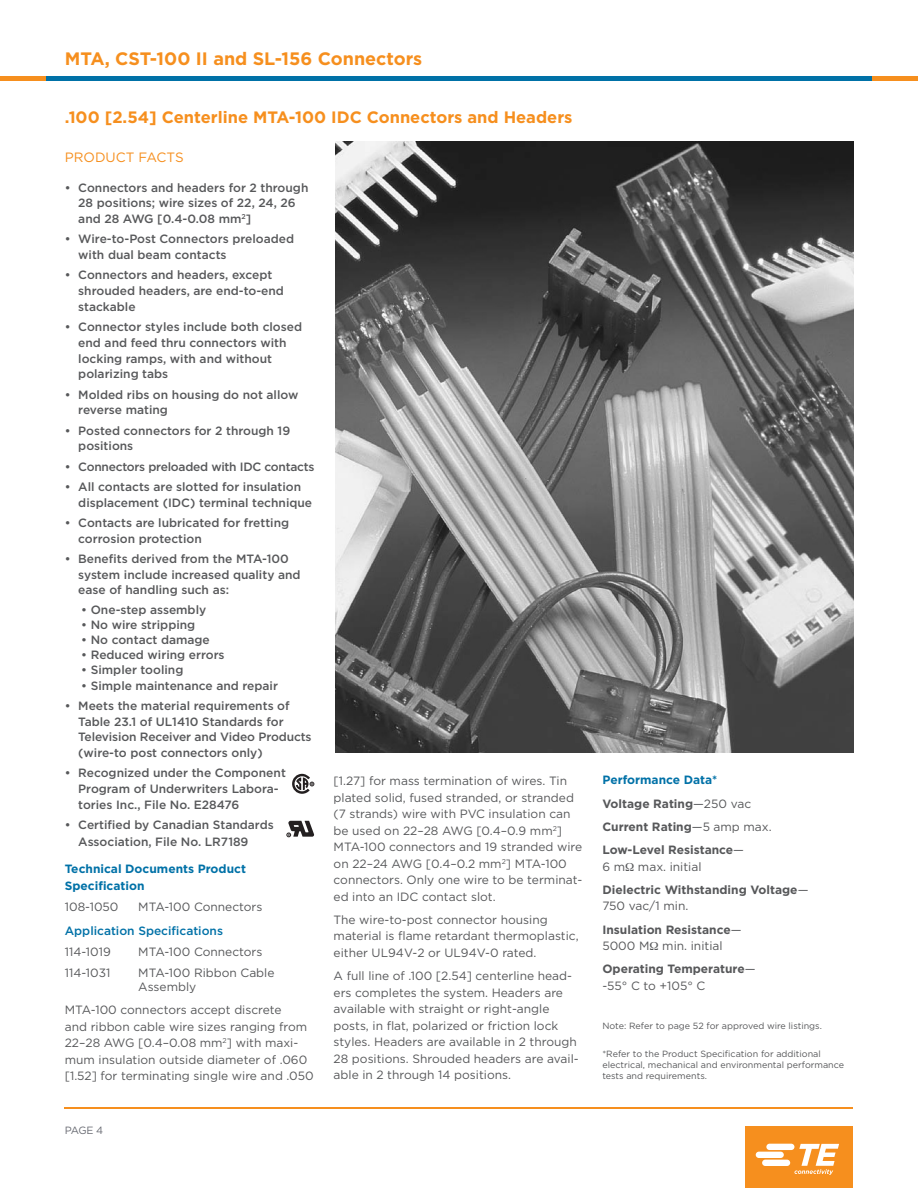
<style>
.page{position:relative;width:918px;height:1188px;background:#fff}
.page>*{position:absolute;margin:0;border:0;box-sizing:border-box;transform-origin:0 0}
.t1{font:700 18px "Gotham";color:#f68f1e}
.t2{font:700 16.5px "Gotham";color:#f68f1e}
.t3{font:13.5px "Gotham";color:#f68f1e}
.t4{font:500 12px/15.8px "Gotham";color:#57585a}
.t5{font:12px/16.5px "Gotham";color:#57585a}
.t6{font:700 12px/23.2px "Gotham";color:#57585a}
.t7{font:700 12px/16.5px "Gotham";color:#0071a7}
.t8{font:500 12px "Gotham";letter-spacing:-.02em;color:#57585a}
.t9{font:500 12px "Gotham";color:#0071a7}
.t10{font:10.5px "Gotham";color:#696b73}
.t11{font:9px/10.8px "Gotham";color:#57585a}
.s1{color:#0071a7}
.s2{font-weight:400}
</style>
<div class="page">
<div style="left:0;top:76px;width:47px;height:5px;background:#f68f1e"></div>
<div style="left:46px;top:76px;width:807px;height:5px;background:#0071a7"></div>
<hr style="left:65px;top:1107px;width:788px;height:1px;background:#f68f1e">
<div style="left:871px;top:76px;width:47px;height:5px;background:#f68f1e"></div>
<div style="left:65px;top:76px;width:807px;height:5px;background:#0071a7"></div>
<div style="left:745px;top:1126px;width:108px;height:62px;background:#f68f1e"></div>
<svg style="left:756px;top:1144px;width:83px;height:31px"></svg>
<img style="left:335px;top:141px;width:518px;height:611px">
<svg style="left:292px;top:774px;width:22px;height:20px"></svg>
<svg style="left:287px;top:821px;width:27px;height:16px"></svg>
<h1 class="t1" style="left:65px;top:48px;width:359px">MTA, CST-100 II and SL-156 Connectors</h1>
<h2 class="t2" style="left:65px;top:108px;width:509px">.100 [2.54] Centerline MTA-100 IDC Connectors and Headers</h2>
<p class="t3" style="left:65px;top:150px;width:120px">PRODUCT FACTS</p>
<p class="t4" style="left:78px;top:179px;width:232px;text-indent:-14px">• Connectors and headers for 2 through<br>28 positions; wire sizes of 22, 24, 26 and 28 AWG [0.4-0.08 mm<sup>2</sup>]</p>
<p class="t4" style="left:78px;top:231px;width:217px;text-indent:-14px">• Wire-to-Post Connectors preloaded with dual beam contacts</p>
<p class="t4" style="left:78px;top:267px;width:207px;text-indent:-14px">• Connectors and headers, except shrouded headers, are end-to-end stackable</p>
<p class="t4" style="left:78px;top:319px;width:225px;text-indent:-14px">• Connector styles include both closed end and feed thru connectors with locking ramps, with and without polarizing tabs</p>
<p class="t4" style="left:78px;top:386px;width:222px;text-indent:-14px">• Molded ribs on housing do not allow reverse mating</p>
<p class="t4" style="left:78px;top:422px;width:213px;text-indent:-14px">• Posted connectors for 2 through 19 positions</p>
<p class="t8" style="left:65px;top:460px;width:251px">• Connectors preloaded with IDC contacts</p>
<p class="t4" style="left:78px;top:479px;width:235px;text-indent:-14px">• All contacts are slotted for insulation displacement (IDC) terminal technique</p>
<p class="t4" style="left:78px;top:515px;width:212px;text-indent:-14px">• Contacts are lubricated for fretting corrosion protection</p>
<p class="t4" style="left:78px;top:551px;width:224px;text-indent:-14px">• Benefits derived from the MTA-100 system include increased quality and ease of handling such as:</p>
<p class="t4" style="left:81px;top:602px;width:126px">• One-step assembly</p>
<p class="t4" style="left:81px;top:617px;width:115px">• No wire stripping</p>
<p class="t4" style="left:81px;top:632px;width:130px">• No contact damage</p>
<p class="t4" style="left:81px;top:647px;width:145px">• Reduced wiring errors</p>
<p class="t4" style="left:81px;top:662px;width:104px">• Simpler tooling</p>
<p class="t4" style="left:81px;top:677px;width:198px">• Simple maintenance and repair</p>
<p class="t4" style="left:78px;top:698px;width:235px;text-indent:-14px">• Meets the material requirements of Table 23.1 of UL1410 Standards for Television Receiver and Video Products (wire-to post connectors only)</p>
<p class="t4" style="left:78px;top:765px;width:209px;text-indent:-14px">• Recognized under the Component<br>Program of Underwriters Labora&shy;tories Inc., File No. E28476</p>
<p class="t4" style="left:78px;top:816px;width:197px;line-height:16.5px;text-indent:-14px">• Certified by Canadian Standards<br>Association, File No. LR7189</p>
<p class="t7" style="left:65px;top:861px;width:183px">Technical Documents Product<br>Specification</p>
<p class="t5" style="left:65px;top:898px;width:55px">108-1050</p>
<p class="t5" style="left:138px;top:898px;width:126px">MTA-100 Connectors</p>
<p class="t9" style="left:65px;top:924px;width:160px">Application Specifications</p>
<p class="t5" style="left:65px;top:943px;width:48px">114-1019</p>
<p class="t5" style="left:138px;top:943px;width:126px">MTA-100 Connectors</p>
<p class="t5" style="left:65px;top:964px;width:47px">114-1031</p>
<p class="t5" style="left:138px;top:965px;width:138px;line-height:14.2px">MTA-100 Ribbon Cable<br>Assembly</p>
<p class="t5" style="left:65px;top:1002px;width:250px">MTA-100 connectors accept discrete<br>and ribbon cable wire sizes ranging from 22–28 AWG [0.4–0.08 mm<sup>2</sup>] with maxi&shy;mum insulation outside diameter of .060 [1.52] for terminating single wire and .050</p>
<p class="t10" style="left:65px;top:1124px;width:40px">PAGE 4</p>
<p class="t5" style="left:334px;top:773px;width:250px">[1.27] for mass termination of wires. Tin plated solid, fused stranded, or stranded (7 strands) wire with PVC insulation can be used on 22–28 AWG [0.4–0.9 mm<sup>2</sup>] MTA-100 connectors and 19 stranded wire on 22–24 AWG [0.4–0.2 mm<sup>2</sup>] MTA-100 connectors. Only one wire to be terminat&shy;ed into an IDC contact slot.</p>
<p class="t5" style="left:334px;top:911px;width:247px">The wire-to-post connector housing material is flame retardant thermoplastic, either UL94V-2 or UL94V-0 rated.</p>
<p class="t5" style="left:334px;top:968px;width:247px">A full line of .100 [2.54] centerline head&shy;ers completes the system. Headers are available with straight or right-angle posts, in flat, polarized or friction lock styles. Headers are available in 2 through 28 positions. Shrouded headers are avail&shy;able in 2 through 14 positions.</p>
<p class="t6" style="left:602px;top:768px;width:171px"><span class="s1">Performance Data*<br></span>Voltage Rating<span class="s2">—250 vac<br></span>Current Rating<span class="s2">—5 amp max.<br></span>Low-Level Resistance<span class="s2">—</span></p>
<p class="t6" style="left:602px;top:854px;width:208px"><span class="s2">6 m max. initial<br></span>Dielectric Withstanding Voltage<span class="s2">—</span></p>
<p class="t6" style="left:602px;top:894px;width:141px"><span class="s2">750 vac/1 min.<br></span>Insulation Resistance<span class="s2">—</span></p>
<p class="t6" style="left:602px;top:934px;width:155px"><span class="s2">5000 M min. initial<br></span>Operating Temperature<span class="s2">—</span></p>
<p class="t5" style="left:602px;top:977px;width:105px">-55° C to +105° C</p>
<p class="t11" style="left:602px;top:1020px;width:221px">Note: Refer to page 52 for approved wire listings.</p>
<p class="t11" style="left:602px;top:1049px;width:243px">*Refer to the Product Specification for additional electrical, mechanical and environmental performance tests and requirements.</p>
</div>
